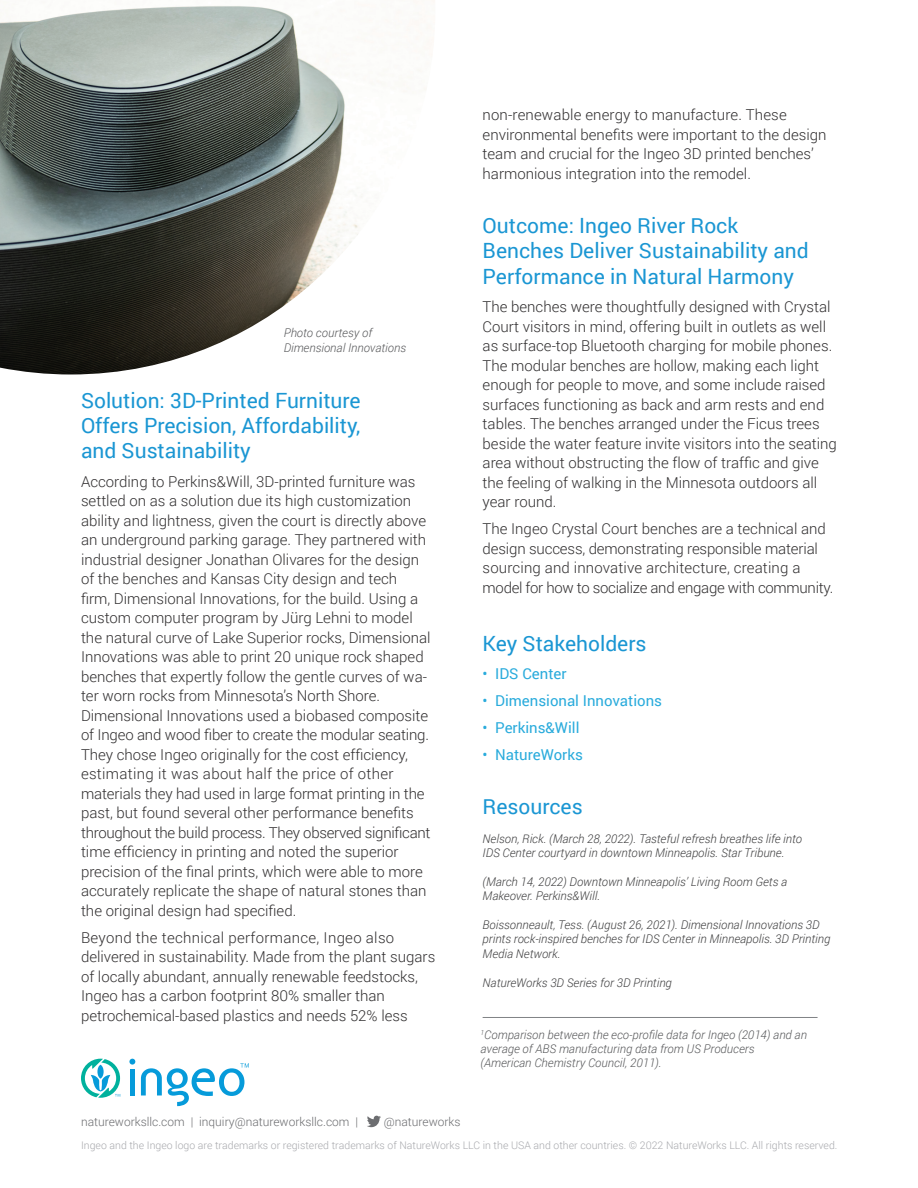
<style>
.page{position:relative;width:918px;height:1188px;background:#fff}
.page>*{position:absolute;margin:0;border:0;box-sizing:border-box;transform-origin:0 0}
.t1{font:21px/25.2px "Roboto";color:#1a96d3;text-align:justify}
.t2{font:300 15px/19.5px "Roboto";color:#312f30}
.t3{font:15px "Roboto";color:#29abdc}
.t4{font:italic 300 12px/14.4px "Roboto";color:#3e3e3f}
.t5{font:italic 300 12px/14.4px "Roboto";color:#57585a}
.t6{font:300 12px "Roboto";color:#6c6d70}
.t7{font:300 10.5px "Roboto";color:#a8a9ad}
</style>
<div class="page">
<img style="left:0;top:0;width:435px;height:375px">
<svg style="left:367px;top:1116px;width:14px;height:11px"></svg>
<div style="left:130px;top:1069px;width:5px;height:26px;background:#069bda"></div>
<svg style="left:129px;top:1059px;width:6px;height:6px"></svg>
<svg style="left:141px;top:1063px;width:108px;height:43px"></svg>
<svg style="left:81px;top:1059px;width:39px;height:39px"></svg>
<hr style="left:483px;top:1017px;width:335px;height:1px;background:#808285">
<p class="t5" style="left:284px;top:325px;width:124px">Photo courtesy of<br>Dimensional Innovations</p>
<h1 class="t1" style="left:81px;top:387px;width:281px">Solution: 3D-Printed Furniture Offers Precision, Affordability, and Sustainability</h1>
<p class="t2" style="left:81px;top:471px;width:351px">According to Perkins&amp;Will, 3D-printed furniture was settled on as a solution due its high customization ability and lightness, given the court is directly above an underground parking garage. They partnered with industrial designer Jonathan Olivares for the design of the benches and Kansas City design and tech<br>firm, Dimensional Innovations, for the build. Using a custom computer program by Jürg Lehni to model the natural curve of Lake Superior rocks, Dimensional Innovations was able to print 20 unique rock shaped benches that expertly follow the gentle curves of wa&shy;ter worn rocks from Minnesota’s North Shore.<br>Dimensional Innovations used a biobased composite of Ingeo and wood fiber to create the modular seating.<br>They chose Ingeo originally for the cost efficiency, estimating it was about half the price of other materials they had used in large format printing in the past, but found several other performance benefits throughout the build process. They observed significant time efficiency in printing and noted the superior precision of the final prints, which were able to more accurately replicate the shape of natural stones than the original design had specified.</p>
<p class="t2" style="left:81px;top:927px;width:356px">Beyond the technical performance, Ingeo also delivered in sustainability. Made from the plant sugars of locally abundant, annually renewable feedstocks, Ingeo has a carbon footprint 80% smaller than petrochemical-based plastics and needs 52% less</p>
<p class="t6" style="left:81px;top:1113px;width:279px">natureworksllc.com | inquiry@natureworksllc.com |</p>
<p class="t6" style="left:384px;top:1113px;width:78px">@natureworks</p>
<p class="t2" style="left:483px;top:105px;width:345px">non-renewable energy to manufacture. These environmental benefits were important to the design team and crucial for the Ingeo 3D printed benches’ harmonious integration into the remodel.</p>
<h1 class="t1" style="left:483px;top:212px;width:328px;text-align:left">Outcome: Ingeo River Rock<br>Benches Deliver Sustainability and<br>Performance in Natural Harmony</h1>
<p class="t2" style="left:483px;top:297px;width:356px">The benches were thoughtfully designed with Crystal Court visitors in mind, offering built in outlets as well as surface-top Bluetooth charging for mobile phones.<br>The modular benches are hollow, making each light enough for people to move, and some include raised surfaces functioning as back and arm rests and end tables. The benches arranged under the Ficus trees beside the water feature invite visitors into the seating area without obstructing the flow of traffic and give the feeling of walking in the Minnesota outdoors all year round.</p>
<p class="t2" style="left:483px;top:519px;width:352px">The Ingeo Crystal Court benches are a technical and design success, demonstrating responsible material sourcing and innovative architecture, creating a model for how to socialize and engage with community.</p>
<h1 class="t1" style="left:483px;top:630px;width:165px">Key Stakeholders</h1>
<p class="t3" style="left:483px;top:663px;width:85px">• IDS Center</p>
<p class="t3" style="left:483px;top:690px;width:181px">• Dimensional Innovations</p>
<p class="t3" style="left:483px;top:717px;width:98px">• Perkins&amp;Will</p>
<p class="t3" style="left:483px;top:744px;width:102px">• NatureWorks</p>
<h1 class="t1" style="left:483px;top:793px;width:102px">Resources</h1>
<p class="t4" style="left:483px;top:831px;width:321px">Nelson, Rick. (March 28, 2022). Tasteful refresh breathes life into<br>IDS Center courtyard in downtown Minneapolis. Star Tribune.</p>
<p class="t4" style="left:483px;top:874px;width:306px">(March 14, 2022) Downtown Minneapolis’ Living Room Gets a<br>Makeover. Perkins&amp;Will.</p>
<p class="t4" style="left:483px;top:917px;width:349px">Boissonneault, Tess. (August 26, 2021). Dimensional Innovations 3D prints rock-inspired benches for IDS Center in Minneapolis. 3D Printing<br>Media Network.</p>
<p class="t4" style="left:483px;top:975px;width:191px">NatureWorks 3D Series for 3D Printing</p>
<p class="t5" style="left:481px;top:1027px;width:328px"><sup>1</sup>Comparison between the eco-profile data for Ingeo (2014) and an average of ABS manufacturing data from US Producers (American Chemistry Council, 2011).</p>
<p class="t7" style="left:81px;top:1138px;width:758px">Ingeo and the Ingeo logo are trademarks or registered trademarks of NatureWorks LLC in the USA and other countries. © 2022 NatureWorks LLC. All rights reserved.</p>
</div>
